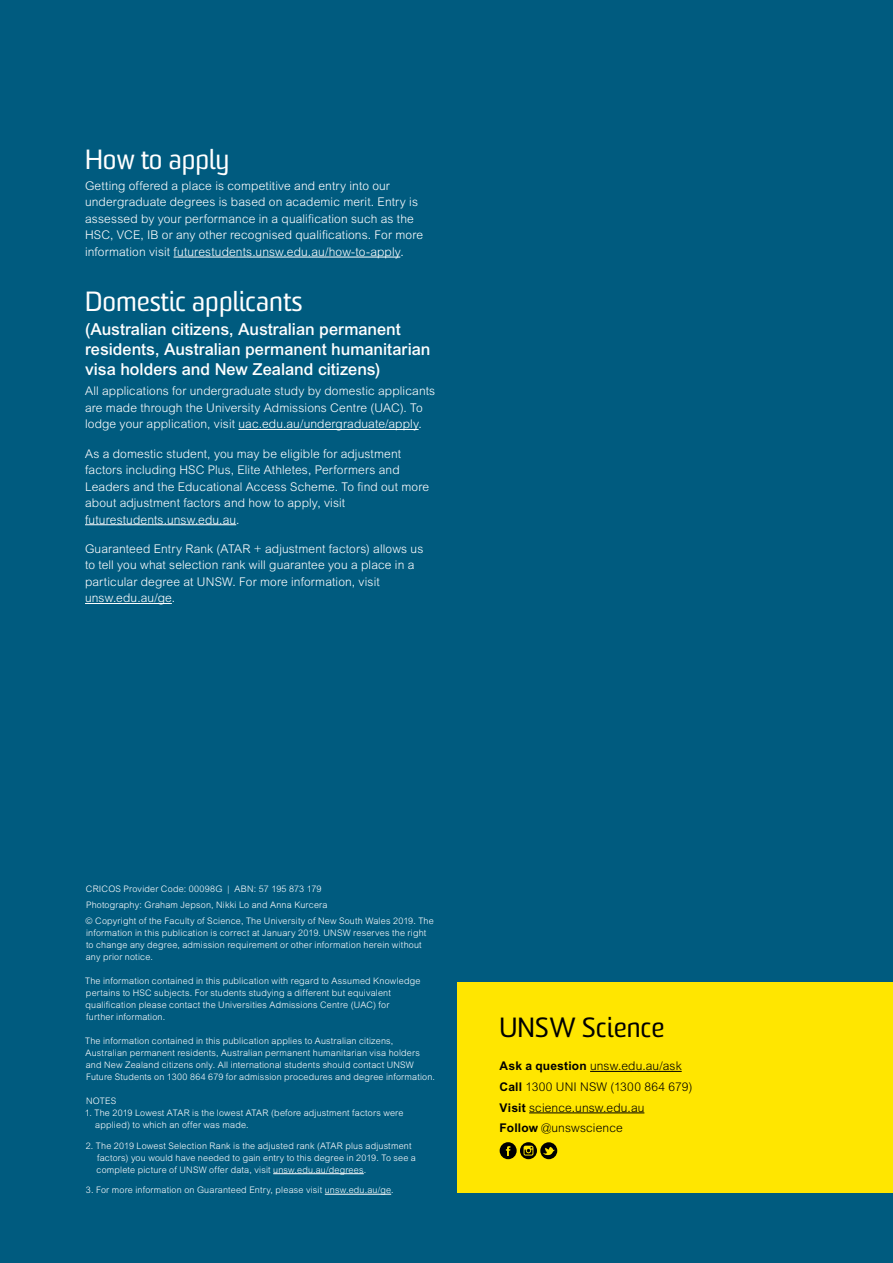
<style>
.page{position:relative;width:893px;height:1263px;background:#fff}
.page>*{position:absolute;margin:0;border:0;box-sizing:border-box;transform-origin:0 0}
.t1{font:27px "Sommet";color:#fff}
.t2{font:27px "Sommet";color:#000}
.t3{font:500 16.5px/19.8px "Arial MT Std";color:#fff}
.t4{font:300 12px/16.5px "Arial MT Std";letter-spacing:.01em;color:#fff}
.t5{font:300 12px/20.7px "Arial MT Std";letter-spacing:.01em;color:#000}
.t6{font:300 9px/12px "Arial MT Std";letter-spacing:.02em;color:#fff}
.s1{font-weight:700}
</style>
<div class="page">
<div style="left:1px;top:0;width:892px;height:1263px;background:#005b7f"></div>
<hr style="left:273px;top:1173px;width:91px;height:1px;background:#fff">
<hr style="left:325px;top:1194px;width:66px;height:1px;background:#fff">
<hr style="left:174px;top:257px;width:226px;height:1px;background:#fff">
<hr style="left:238px;top:429px;width:181px;height:1px;background:#fff">
<hr style="left:85px;top:524px;width:151px;height:1px;background:#fff">
<hr style="left:85px;top:603px;width:87px;height:1px;background:#fff">
<div style="left:457px;top:982px;width:436px;height:211px;background:#ffe600"></div>
<hr style="left:590px;top:1071px;width:92px;height:1px;background:#000">
<hr style="left:529px;top:1112px;width:115px;height:1px;background:#000">
<svg style="left:500px;top:1142px;width:57px;height:17px"></svg>
<h1 class="t1" style="left:85px;top:143px;width:146px">How to apply</h1>
<p class="t4" style="left:85px;top:177px;width:340px">Getting offered a place is competitive and entry into our undergraduate degrees is based on academic merit. Entry is assessed by your performance in a qualification such as the HSC, VCE, IB or any other recognised qualifications. For more information visit futurestudents.unsw.edu.au/how-to-apply.</p>
<h1 class="t1" style="left:85px;top:285px;width:219px">Domestic applicants</h1>
<h2 class="t3" style="left:85px;top:319px;width:347px">(Australian citizens, Australian permanent residents, Australian permanent humanitarian visa holders and New Zealand citizens)</h2>
<h3 class="t4" style="left:85px;top:383px;width:352px">All applications for undergraduate study by domestic applicants are made through the University Admissions Centre (UAC). To lodge your application, visit uac.edu.au/undergraduate/apply.</h3>
<p class="t4" style="left:85px;top:445px;width:346px">As a domestic student, you may be eligible for adjustment factors including HSC Plus, Elite Athletes, Performers and Leaders and the Educational Access Scheme. To find out more about adjustment factors and how to apply, visit futurestudents.unsw.edu.au.</p>
<h3 class="t4" style="left:85px;top:540px;width:340px">Guaranteed Entry Rank (ATAR + adjustment factors) allows us to tell you what selection rank will guarantee you a place in a particular degree at UNSW. For more information, visit unsw.edu.au/ge.</h3>
<p class="t6" style="left:86px;top:880px;width:350px;line-height:16.2px">CRICOS Provider Code: 00098G | ABN: 57 195 873 179<br>Photography: Graham Jepson, Nikki Lo and Anna Kurcera<br>© Copyright of the Faculty of Science, The University of New South Wales 2019. The</p>
<p class="t6" style="left:86px;top:927px;width:342px">information in this publication is correct at January 2019. UNSW reserves the right to change any degree, admission requirement or other information herein without any prior notice.</p>
<p class="t6" style="left:85px;top:975px;width:337px">The information contained in this publication with regard to Assumed Knowledge pertains to HSC subjects. For students studying a different but equivalent qualification please contact the Universities Admissions Centre (UAC) for<br>further information.</p>
<p class="t6" style="left:85px;top:1035px;width:351px">The information contained in this publication applies to Australian citizens, Australian permanent residents, Australian permanent humanitarian visa holders and New Zealand citizens only. All international students should contact UNSW Future Students on 1300 864 679 for admission procedures and degree information.</p>
<p class="t6" style="left:86px;top:1095px;width:32px">NOTES</p>
<p class="t6" style="left:95px;top:1107px;width:310px;text-indent:-11px">1. The 2019 Lowest ATAR is the lowest ATAR (before adjustment factors were applied) to which an offer was made.</p>
<p class="t6" style="left:97px;top:1139px;width:321px;text-indent:-11px">2. The 2019 Lowest Selection Rank is the adjusted rank (ATAR plus adjustment factors) you would have needed to gain entry to this degree in 2019. To see a complete picture of UNSW offer data, visit unsw.edu.au/degrees.</p>
<p class="t6" style="left:86px;top:1184px;width:309px">3. For more information on Guaranteed Entry, please visit unsw.edu.au/ge.</p>
<h1 class="t2" style="left:500px;top:1010px;width:166px">UNSW Science</h1>
<h3 class="t5" style="left:500px;top:1055px;width:194px"><span class="s1">Ask a question</span> unsw.edu.au/ask<br><span class="s1">Call</span> 1300 UNI NSW (1300 864 679)<br><span class="s1">Visit</span> science.unsw.edu.au<br><span class="s1">Follow</span> @unswscience</h3>
</div>
